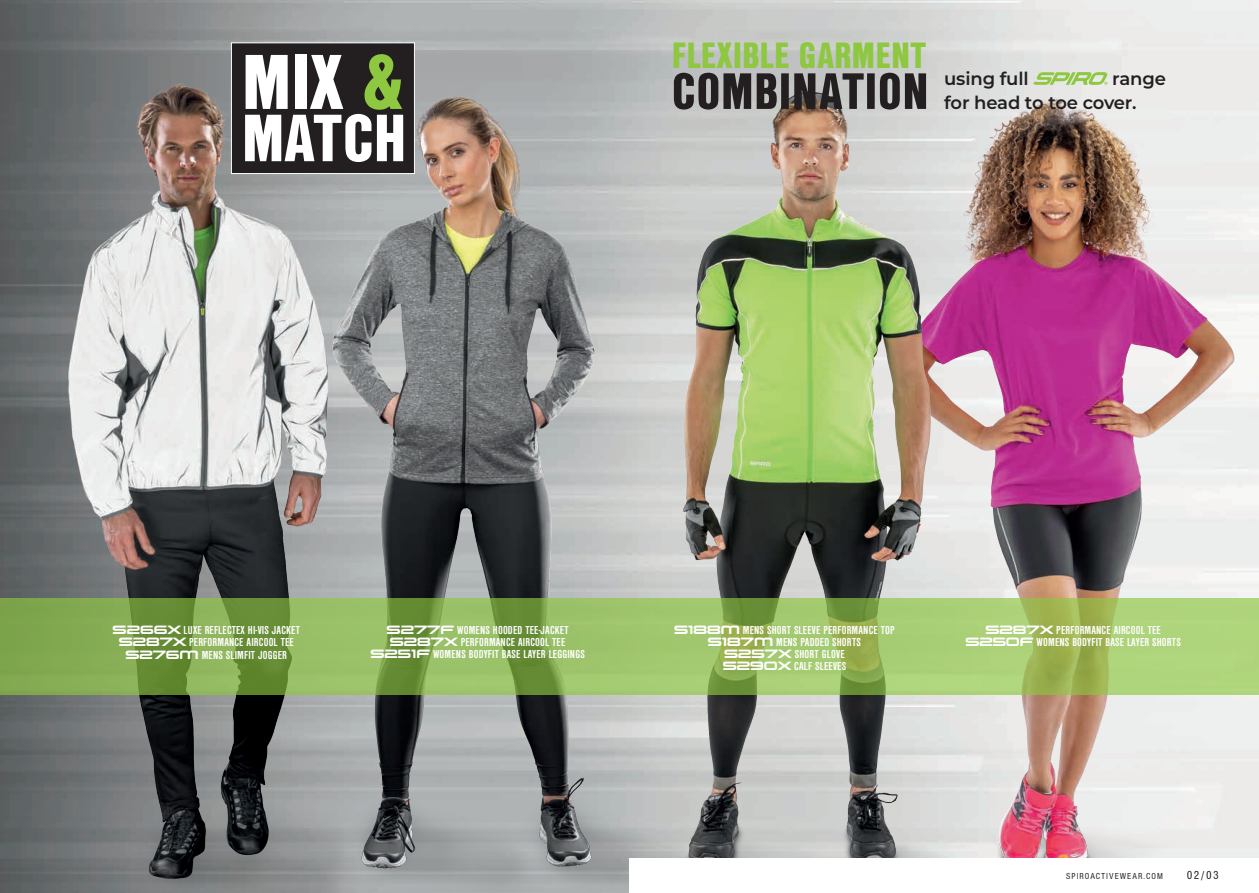
<style>
.page{position:relative;width:1259px;height:893px;background:#fff}
.page>*{position:absolute;margin:0;border:0;box-sizing:border-box;transform-origin:0 0}
.t1{font:81px "Nimbus Sans DOT Blac Cond";color:#fff}
.t2{font:69.75px "Nimbus Sans DOT Blac Cond";color:#fff}
.t3{font:38.1px "Nimbus Sans DOT Blac Cond";letter-spacing:.015em;color:#8ec740}
.t4{font:600 18px/24px "Montserrat";letter-spacing:-.015em;color:#231f20}
.t5{font:700 condensed 12px/12.3px "Nimbus Sans DOT";letter-spacing:.015em;color:#fff;text-align:center}
.t6{font:condensed 12px "Nimbus Sans DOT";color:#231f20}
.t7{font:condensed 9px "Nimbus Sans DOT";letter-spacing:.11em;color:#231f20}
.s1{color:#8ec740}
.s2{font-family:"Controller Ext Five";font-weight:400;font-stretch:normal}
</style>
<div class="page">
<img style="left:0;top:0;width:1259px;height:893px">
<img style="left:409px;top:86px;width:213px;height:807px">
<img style="left:987px;top:81px;width:262px;height:778px">
<img style="left:622px;top:70px;width:365px;height:823px">
<div style="left:629px;top:859px;width:630px;height:34px;background:#fff"></div>
<div style="left:231px;top:43px;width:183px;height:131px;background:#231f20"></div>
<div style="left:231px;top:43px;width:184px;height:131px;border:1px solid #fff"></div>
<img style="left:49px;top:48px;width:360px;height:845px">
<svg style="left:0;top:598px;width:1259px;height:97px;background:#92b75d"></svg>
<svg style="left:674px;top:73px;width:252px;height:37px;background:#5f5d5d"></svg>
<svg style="left:1033px;top:72px;width:74px;height:13px"></svg>
<h1 class="t1" style="left:242px;top:36px;width:163px">MIX <span class="s1">&amp;</span></h1>
<h2 class="t2" style="left:242px;top:98px;width:166px">MATCH</h2>
<h3 class="t3" style="left:672px;top:34px;width:358px">FLEXIBLE GARMENT <sub>using</sub> <sub>full</sub></h3>
<h3 class="t4" style="left:944px;top:66px;width:223px;text-indent:168px">range for head to toe cover.</h3>
<p class="t5" style="left:113px;top:624px;width:189px"><span class="s2">S266X</span> LUXE REFLECTEX HI-VIS JACKET<br><span class="s2">S287X</span> PERFORMANCE AIRCOOL TEE<br><span class="s2">S276M</span> MENS SLIMFIT JOGGER</p>
<p class="t5" style="left:370px;top:624px;width:216px"><span class="s2">S277F</span> WOMENS HOODED TEE-JACKET<br><span class="s2">S287X</span> PERFORMANCE AIRCOOL TEE<br><span class="s2">S251F</span> WOMENS BODYFIT BASE LAYER LEGGINGS</p>
<p class="t5" style="left:965px;top:624px;width:217px"><span class="s2">S287X</span> PERFORMANCE AIRCOOL TEE<br><span class="s2">S250F</span> WOMENS BODYFIT BASE LAYER SHORTS</p>
<p class="t5" style="left:674px;top:624px;width:222px"><span class="s2">S188M</span> MENS SHORT SLEEVE PERFORMANCE TOP<br><span class="s2">S187M</span> MENS PADDED SHORTS<br><span class="s2">S257X</span> SHORT GLOVE<br><span class="s2">S290X</span> CALF SLEEVES</p>
<p class="t7" style="left:1066px;top:871px;width:98px">SPIROACTIVEWEAR.COM</p>
<p class="t6" style="left:1187px;top:868px;width:33px">02/03</p>
</div>
